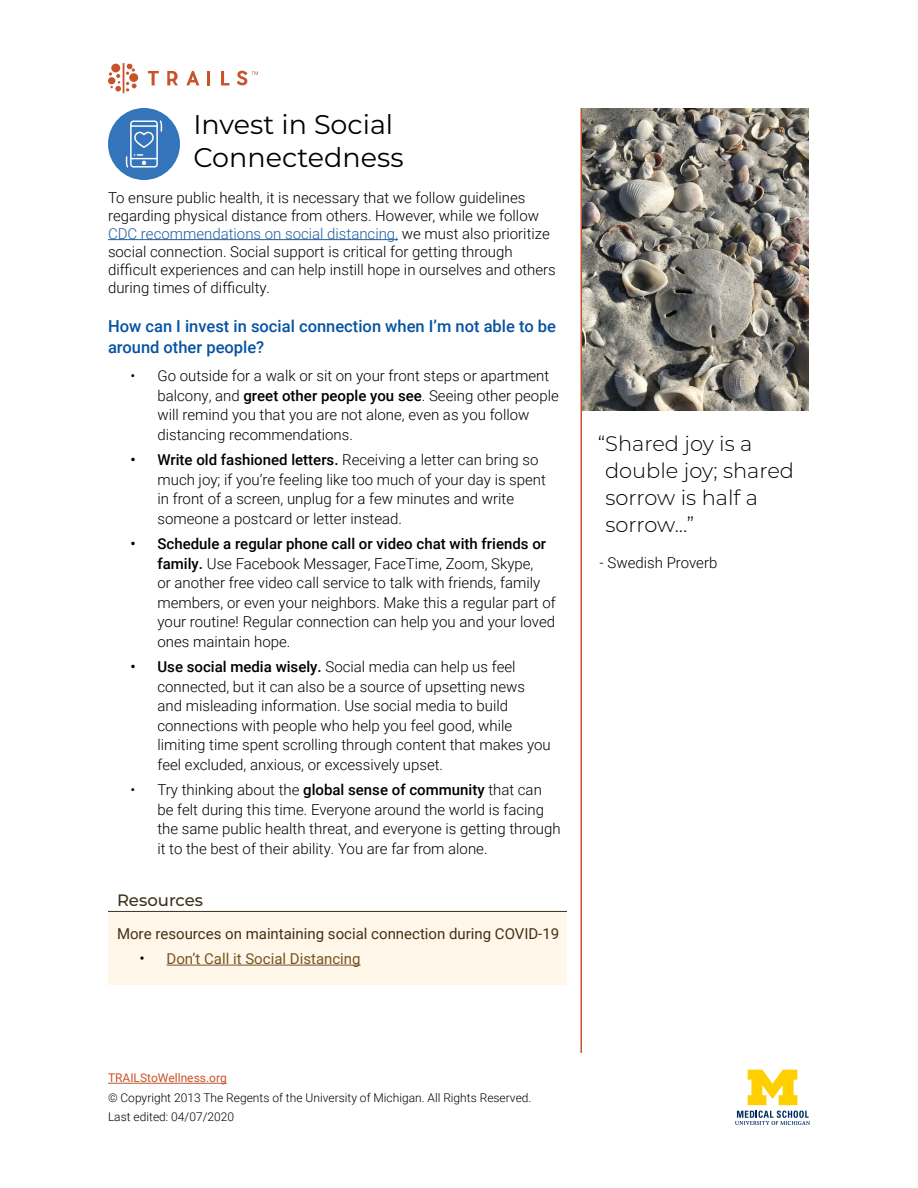
<style>
.page{position:relative;width:918px;height:1188px;background:#fff}
.page>*{position:absolute;margin:0;border:0;box-sizing:border-box;transform-origin:0 0}
.Heading_2{font:27px/32.4px "Montserrat";color:#000}
.Intro_Paragraph{font:300 21px/27px "Montserrat";color:#000}
.Blue_Paragraph_Headi{font:500 16.5px/21px "Roboto";color:#0553a1}
.Resource_Section_Hea{font:500 16.5px "Montserrat";color:#413017}
.Bulleted_List{font:300 15px/19.5px "Roboto";color:#000}
.Resource_Body{font:300 15px/18px "Roboto";color:#000}
.Resource_Section_Hea-2{font:15px "Roboto";color:#413017}
.Bulleted_List-2{font:15px "Roboto";color:#785321}
.Intro_Paragraph-2{font:300 15px "Roboto";color:#000}
.Folio{font:300 12px "Roboto";color:#000}
.Folio-2{font:12px "Roboto";color:#c75328}
.s1{color:#215e9e}
.s2{font-weight:500}
.s3{font-weight:300;font-size:16.5px;color:#000}
</style>
<div class="page">
<hr style="left:123px;top:63px;width:1px;height:30px;background:#c75328">
<svg style="left:109px;top:64px;width:28px;height:27px"></svg>
<svg style="left:221px;top:71px;width:9px;height:14px"></svg>
<svg style="left:208px;top:71px;width:2px;height:14px"></svg>
<svg style="left:167px;top:71px;width:11px;height:14px"></svg>
<svg style="left:148px;top:71px;width:11px;height:14px"></svg>
<svg style="left:186px;top:71px;width:13px;height:14px"></svg>
<svg style="left:237px;top:71px;width:21px;height:14px"></svg>
<svg style="left:735px;top:1111px;width:75px;height:14px"></svg>
<svg style="left:748px;top:1070px;width:49px;height:35px"></svg>
<img style="left:582px;top:108px;width:226px;height:302px">
<hr style="left:580px;top:108px;width:2px;height:945px;background:#c75328">
<hr style="left:108px;top:239px;width:290px;height:1px;background:#215e9e">
<div style="left:108px;top:912px;width:459px;height:73px;background:#fff7e9"></div>
<hr style="left:108px;top:911px;width:459px;height:1px;background:#413017">
<hr style="left:166px;top:965px;width:195px;height:1px;background:#785321">
<div style="left:108px;top:108px;width:72px;height:72px;background:#3374ba;border-radius:50%"></div>
<svg style="left:126px;top:120px;width:36px;height:48px"></svg>
<hr style="left:108px;top:1083px;width:119px;height:1px;background:#c75328">
<h2 class="Heading_2" style="left:194px;top:107px;width:212px">Invest in Social<br>Connectedness</h2>
<p class="Resource_Body" style="left:108px;top:188px;width:449px">To ensure public health, it is necessary that we follow guidelines regarding physical distance from others. However, while we follow <span class="s1">CDC recommendations on social distancing,</span> we must also prioritize social connection. Social support is critical for getting through difficult experiences and can help instill hope in ourselves and others during times of difficulty.</p>
<h3 class="Blue_Paragraph_Headi" style="left:108px;top:315px;width:450px">How can I invest in social connection when I’m not able to be around other people?</h3>
<p class="Bulleted_List" style="left:158px;top:365px;width:403px;text-indent:-27px">• Go outside for a walk or sit on your front steps or apartment balcony, and <span class="s2">greet other people you see</span>. Seeing other people will remind you that you are not alone, even as you follow distancing recommendations.</p>
<p class="Bulleted_List" style="left:158px;top:449px;width:390px;text-indent:-27px"><span class="s2">• Write old fashioned letters.</span> Receiving a letter can bring so much joy; if you’re feeling like too much of your day is spent in front of a screen, unplug for a few minutes and write someone a postcard or letter instead.</p>
<p class="Bulleted_List" style="left:158px;top:533px;width:400px;text-indent:-27px"><span class="s2">• Schedule a regular phone call or video chat with friends or family.</span> Use Facebook Messager, FaceTime, Zoom, Skype,<br>or another free video call service to talk with friends, family members, or even your neighbors. Make this a regular part of your routine! Regular connection can help you and your loved ones maintain hope.</p>
<p class="Bulleted_List" style="left:158px;top:656px;width:395px;text-indent:-27px"><span class="s2">• Use social media wisely.</span> Social media can help us feel connected, but it can also be a source of upsetting news and misleading information. Use social media to build connections with people who help you feel good, while limiting time spent scrolling through content that makes you feel excluded, anxious, or excessively upset.</p>
<p class="Bulleted_List" style="left:158px;top:779px;width:405px;text-indent:-27px">• Try thinking about the <span class="s2">global sense of community</span> that can be felt during this time. Everyone around the world is facing the same public health threat, and everyone is getting through it to the best of their ability. You are far from alone.</p>
<p class="Resource_Section_Hea" style="left:117px;top:888px;width:88px">Resources</p>
<p class="Resource_Section_Hea-2" style="left:117px;top:923px;width:444px">More resources on maintaining social connection during COVID-19</p>
<p class="Bulleted_List-2" style="left:140px;top:948px;width:223px"><span class="s3">•</span> Don’t Call it Social Distancing</p>
<p class="Intro_Paragraph" style="left:605px;top:429px;width:191px;text-indent:-7px">“Shared joy is a double joy; shared sorrow is half a sorrow...”</p>
<p class="Intro_Paragraph-2" style="left:600px;top:552px;width:119px">- Swedish Proverb</p>
<p class="Folio-2" style="left:108px;top:1070px;width:120px">TRAILStoWellness.org</p>
<p class="Folio" style="left:108px;top:1089px;width:425px">© Copyright 2013 The Regents of the University of Michigan. All Rights Reserved.</p>
<p class="Folio" style="left:108px;top:1109px;width:128px">Last edited: 04/07/2020</p>
</div>
